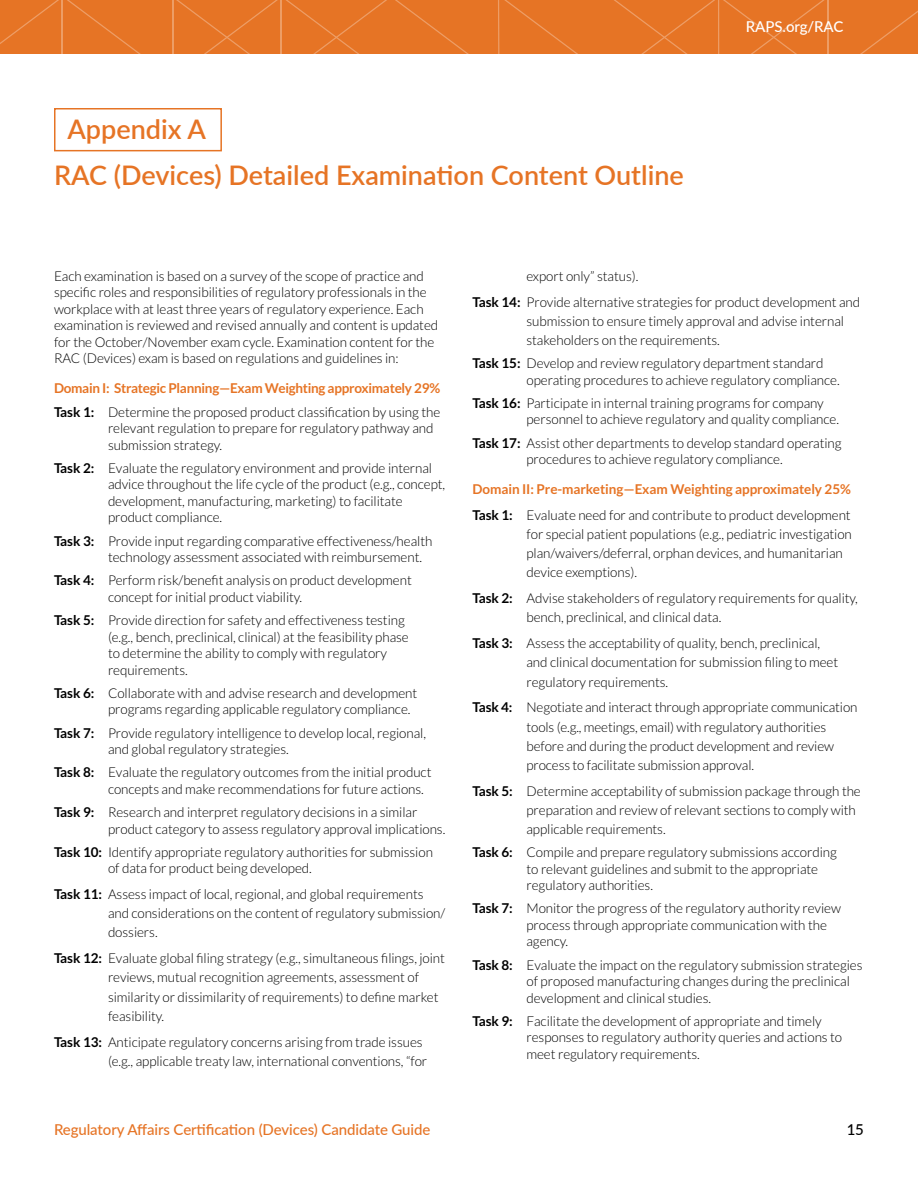
<style>
.page{position:relative;width:918px;height:1188px;background:#fff}
.page>*{position:absolute;margin:0;border:0;box-sizing:border-box;transform-origin:0 0}
.t1{font:600 27px/45.9px "Lato";color:#e67425}
.t2{font:500 15px "Lato";letter-spacing:-.005em;color:#e67425}
.t3{font:500 15px "Lato";letter-spacing:-.005em;color:#fff}
.t4{font:500 15px "Lato";color:#000}
.t5{font:300 13.5px/16.5px "Lato";letter-spacing:-.005em;color:#000}
.t6{font:700 13.5px/23.2px "Lato";letter-spacing:-.02em;color:#e67425}
.s1{color:#000}
.s2{font-weight:300;color:#000}
.s3{font-weight:700}
</style>
<div class="page">
<div style="left:0;top:0;width:918px;height:54px;background:#e67425"></div>
<hr style="left:61px;top:0;width:1px;height:54px;background:#fff">
<hr style="left:173px;top:0;width:1px;height:54px;background:#fff">
<hr style="left:281px;top:0;width:1px;height:54px;background:#fff">
<hr style="left:498px;top:0;width:1px;height:54px;background:#fff">
<hr style="left:718px;top:0;width:1px;height:54px;background:#fff">
<hr style="left:828px;top:0;width:1px;height:54px;background:#fff">
<svg style="left:0;top:0;width:59px;height:44px"></svg>
<svg style="left:860px;top:10px;width:58px;height:44px"></svg>
<svg style="left:67px;top:0;width:74px;height:54px"></svg>
<svg style="left:176px;top:0;width:102px;height:54px"></svg>
<svg style="left:286px;top:0;width:101px;height:54px"></svg>
<svg style="left:395px;top:0;width:74px;height:54px"></svg>
<svg style="left:504px;top:0;width:74px;height:54px"></svg>
<svg style="left:614px;top:0;width:101px;height:54px"></svg>
<svg style="left:723px;top:0;width:102px;height:54px"></svg>
<div style="left:54px;top:108px;width:168px;height:43px;border:2px solid #e67425"></div>
<h1 class="t1" style="left:54px;top:105px;width:631px;text-indent:14px">Appendix A<br>RAC (Devices) Detailed Examination Content Outline</h1>
<p class="t3" style="left:746px;top:16px;width:99px">RAPS.org/RAC</p>
<p class="t5" style="left:54px;top:268px;width:386px">Each examination is based on a survey of the scope of practice and specific roles and responsibilities of regulatory professionals in the workplace with at least three years of regulatory experience. Each examination is reviewed and revised annually and content is updated for the October/November exam cycle. Examination content for the RAC (Devices) exam is based on regulations and guidelines in:</p>
<p class="t6" style="left:54px;top:377px;width:388px">Domain I: Strategic Planning—Exam Weighting approximately 29%<br><span class="s1">Task 1:</span> <span class="s2">Determine the proposed product classification by using the</span></p>
<p class="t5" style="left:108px;top:420px;width:327px">relevant regulation to prepare for regulatory pathway and submission strategy.</p>
<p class="t5" style="left:108px;top:460px;width:339px;text-indent:-54px"><span class="s3">Task 2:</span> Evaluate the regulatory environment and provide internal advice throughout the life cycle of the product (e.g., concept, development, manufacturing, marketing) to facilitate product compliance.</p>
<p class="t5" style="left:108px;top:533px;width:326px;text-indent:-54px"><span class="s3">Task 3:</span> Provide input regarding comparative effectiveness/health technology assessment associated with reimbursement.</p>
<p class="t5" style="left:108px;top:572px;width:305px;text-indent:-54px"><span class="s3">Task 4:</span> Perform risk/benefit analysis on product development concept for initial product viability.</p>
<p class="t5" style="left:108px;top:612px;width:302px;text-indent:-54px"><span class="s3">Task 5:</span> Provide direction for safety and effectiveness testing (e.g., bench, preclinical, clinical) at the feasibility phase to determine the ability to comply with regulatory requirements.</p>
<p class="t5" style="left:108px;top:685px;width:311px;text-indent:-54px"><span class="s3">Task 6:</span> Collaborate with and advise research and development programs regarding applicable regulatory compliance.</p>
<p class="t5" style="left:108px;top:725px;width:320px;text-indent:-54px"><span class="s3">Task 7:</span> Provide regulatory intelligence to develop local, regional, and global regulatory strategies.</p>
<p class="t5" style="left:108px;top:764px;width:325px;text-indent:-54px"><span class="s3">Task 8:</span> Evaluate the regulatory outcomes from the initial product concepts and make recommendations for future actions.</p>
<p class="t5" style="left:108px;top:804px;width:339px;text-indent:-54px"><span class="s3">Task 9:</span> Research and interpret regulatory decisions in a similar product category to assess regulatory approval implications.</p>
<p class="t5" style="left:108px;top:844px;width:326px;text-indent:-54px"><span class="s3">Task 10:</span> Identify appropriate regulatory authorities for submission of data for product being developed.</p>
<p class="t5" style="left:108px;top:885px;width:339px;line-height:19.2px;text-indent:-54px"><span class="s3">Task 11:</span> Assess impact of local, regional, and global requirements and considerations on the content of regulatory submission/ dossiers.</p>
<p class="t5" style="left:108px;top:949px;width:339px;line-height:19.2px;text-indent:-54px"><span class="s3">Task 12:</span> Evaluate global filing strategy (e.g., simultaneous filings, joint reviews, mutual recognition agreements, assessment of similarity or dissimilarity of requirements) to define market feasibility.</p>
<p class="t5" style="left:108px;top:1032px;width:321px;line-height:19.2px;text-indent:-54px"><span class="s3">Task 13:</span> Anticipate regulatory concerns arising from trade issues (e.g., applicable treaty law, international conventions, “for</p>
<p class="t5" style="left:472px;top:263px;width:389px;line-height:26px;text-indent:54px">export only” status).<br><span class="s3">Task 14:</span> Provide alternative strategies for product development and</p>
<p class="t5" style="left:526px;top:311px;width:319px;line-height:19.2px">submission to ensure timely approval and advise internal stakeholders on the requirements.</p>
<p class="t5" style="left:526px;top:355px;width:315px;text-indent:-54px"><span class="s3">Task 15:</span> Develop and review regulatory department standard operating procedures to achieve regulatory compliance.</p>
<p class="t5" style="left:526px;top:395px;width:314px;text-indent:-54px"><span class="s3">Task 16:</span> Participate in internal training programs for company personnel to achieve regulatory and quality compliance.</p>
<p class="t5" style="left:472px;top:435px;width:371px;text-align:center"><span class="s3">Task 17:</span> Assist other departments to develop standard operating procedures to achieve regulatory compliance.</p>
<p class="t6" style="left:472px;top:476px;width:380px;line-height:26px">Domain II: Pre-marketing—Exam Weighting approximately 25%<br><span class="s1">Task 1:</span> <span class="s2">Evaluate need for and contribute to product development</span></p>
<p class="t5" style="left:526px;top:525px;width:327px;line-height:19.2px">for special patient populations (e.g., pediatric investigation plan/waivers/deferral, orphan devices, and humanitarian device exemptions).</p>
<p class="t5" style="left:526px;top:589px;width:333px;line-height:19.2px;text-indent:-54px"><span class="s3">Task 2:</span> Advise stakeholders of regulatory requirements for quality, bench, preclinical, and clinical data.</p>
<p class="t5" style="left:526px;top:634px;width:313px;line-height:19.2px;text-indent:-54px"><span class="s3">Task 3:</span> Assess the acceptability of quality, bench, preclinical, and clinical documentation for submission filing to meet regulatory requirements.</p>
<p class="t5" style="left:526px;top:698px;width:332px;line-height:19.2px;text-indent:-54px"><span class="s3">Task 4:</span> Negotiate and interact through appropriate communication tools (e.g., meetings, email) with regulatory authorities before and during the product development and review process to facilitate submission approval.</p>
<p class="t5" style="left:526px;top:781px;width:336px;line-height:19.2px;text-indent:-54px"><span class="s3">Task 5:</span> Determine acceptability of submission package through the preparation and review of relevant sections to comply with applicable requirements.</p>
<p class="t5" style="left:526px;top:844px;width:312px;text-indent:-54px"><span class="s3">Task 6:</span> Compile and prepare regulatory submissions according to relevant guidelines and submit to the appropriate regulatory authorities.</p>
<p class="t5" style="left:526px;top:900px;width:316px;text-indent:-54px"><span class="s3">Task 7:</span> Monitor the progress of the regulatory authority review process through appropriate communication with the agency.</p>
<p class="t5" style="left:526px;top:957px;width:338px;text-indent:-54px"><span class="s3">Task 8:</span> Evaluate the impact on the regulatory submission strategies of proposed manufacturing changes during the preclinical development and clinical studies.</p>
<p class="t5" style="left:526px;top:1013px;width:317px;text-indent:-54px"><span class="s3">Task 9:</span> Facilitate the development of appropriate and timely responses to regulatory authority queries and actions to meet regulatory requirements.</p>
<p class="t2" style="left:54px;top:1119px;width:378px">Regulatory Affairs Certification (Devices) Candidate Guide</p>
<p class="t4" style="left:847px;top:1119px;width:19px">15</p>
</div>
